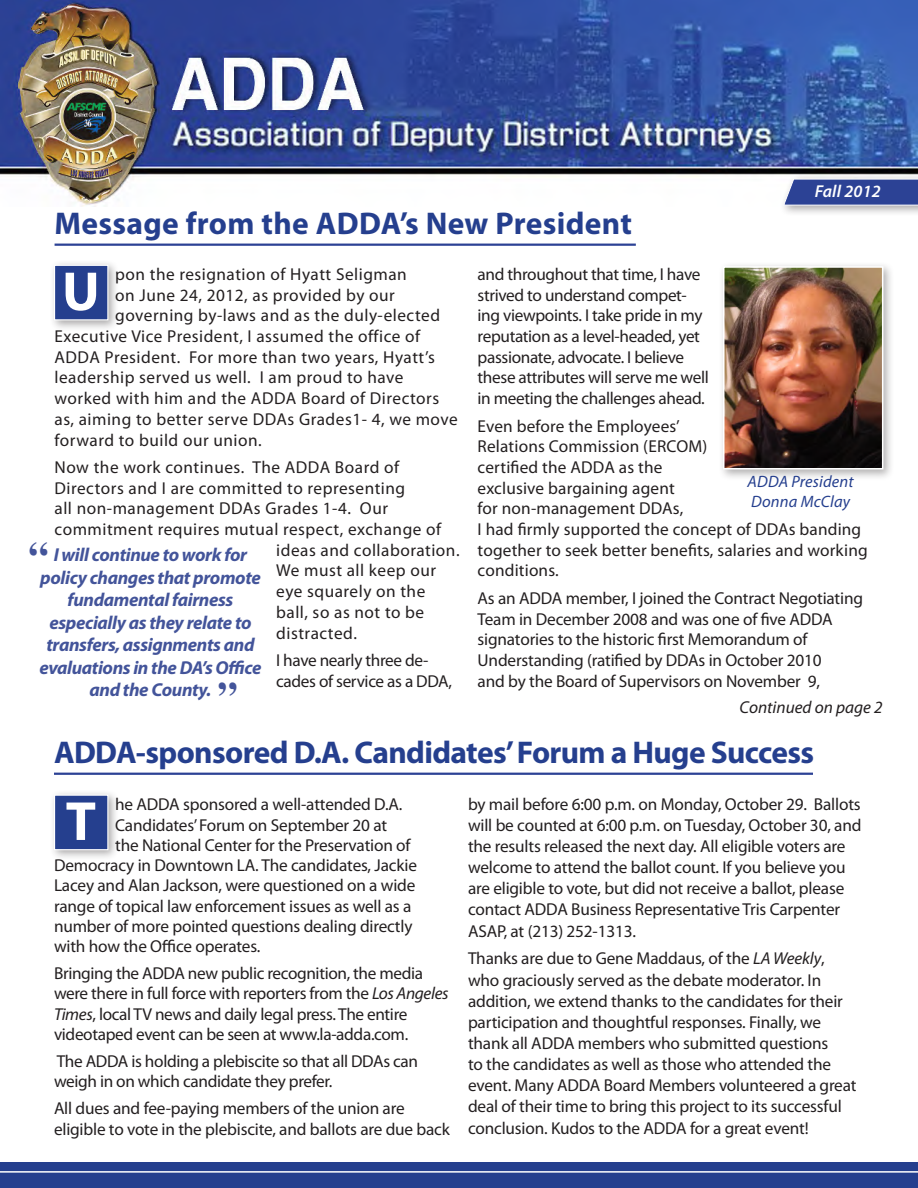
<style>
.page{position:relative;width:918px;height:1188px;background:#fff}
.page>*{position:absolute;margin:0;border:0;box-sizing:border-box;transform-origin:0 0}
.t1{font:700 55.5px "Myriad Pro";color:#fff}
.t2{font:700 39px "Times";color:#43549a}
.t3{font:700 31.5px "Myriad Pro";letter-spacing:-.02em;color:#253f8e}
.t4{font:700 31.5px "Myriad Pro";letter-spacing:.01em;color:#253f8e}
.t5{font:italic 700 18.75px/22.5px "Myriad Pro";letter-spacing:-.02em;color:#43549a;text-align:center}
.t6{font:17.25px/20.7px "Myriad Pro";letter-spacing:-.01em;color:#231f20}
.t7{font:17.25px "Myriad Pro";letter-spacing:.03em;color:#231f20}
.t8{font:17.25px/20.7px "Myriad Pro";letter-spacing:.01em;color:#231f20}
.t9{font:italic 17.25px "Myriad Pro";color:#231f20}
.t10{font:italic 600 17.25px "Myriad Pro";letter-spacing:.01em;color:#fff}
.t11{font:italic 16.5px/19.8px "Myriad Pro";letter-spacing:.01em;color:#253f8e}
.s1{font-style:italic}
</style>
<div class="page">
<img style="left:0;top:0;width:918px;height:207px">
<div style="left:0;top:1162px;width:918px;height:26px;background:#253f8e"></div>
<hr style="left:0;top:1171px;width:918px;height:2px;background:#fff">
<div style="left:718px;top:261px;width:183px;height:226px;background:#231f20;opacity:.35"></div>
<img style="left:726px;top:269px;width:154px;height:198px">
<div style="left:723px;top:266px;width:160px;height:204px;border:2px solid #fff"></div>
<hr style="left:55px;top:244px;width:581px;height:2px;background:#2c4295">
<div style="left:49px;top:260px;width:78px;height:78px;background:#231f20;opacity:.39"></div>
<div style="left:54px;top:265px;width:54px;height:55px;background:#253f8e;border:1px solid #fff"></div>
<hr style="left:54px;top:773px;width:759px;height:2px;background:#2c4295">
<div style="left:49px;top:789px;width:78px;height:79px;background:#231f20;opacity:.39"></div>
<div style="left:54px;top:795px;width:54px;height:55px;background:#253f8e;border:1px solid #fff"></div>
<div style="left:778px;top:174px;width:140px;height:49px;background:#231f20;opacity:.4"></div>
<svg style="left:783px;top:178px;width:135px;height:28px;background:#495ca2"></svg>
<p class="t4" style="left:55px;top:202px;width:579px">Message from the ADDA’s New President</p>
<p class="t10" style="left:815px;top:180px;width:68px">Fall 2012</p>
<p class="t7" style="left:115px;top:264px;width:293px">pon the resignation of Hyatt Seligman</p>
<p class="t7" style="left:115px;top:284px;width:281px">on June 24, 2012, as provided by our</p>
<p class="t7" style="left:115px;top:305px;width:326px">governing by-laws and as the duly-elected</p>
<p class="t7" style="left:55px;top:326px;width:367px">Executive Vice President, I assumed the office of</p>
<p class="t7" style="left:55px;top:346px;width:382px">ADDA President. For more than two years, Hyatt’s</p>
<p class="t7" style="left:55px;top:367px;width:350px">leadership served us well. I am proud to have</p>
<p class="t7" style="left:55px;top:388px;width:386px">worked with him and the ADDA Board of Directors</p>
<p class="t7" style="left:55px;top:408px;width:405px">as, aiming to better serve DDAs Grades1- 4, we move</p>
<p class="t7" style="left:55px;top:429px;width:209px">forward to build our union.</p>
<p class="t7" style="left:55px;top:457px;width:346px">Now the work continues. The ADDA Board of</p>
<p class="t7" style="left:55px;top:477px;width:352px">Directors and I are committed to representing</p>
<p class="t7" style="left:55px;top:498px;width:335px">all non-management DDAs Grades 1-4. Our</p>
<p class="t7" style="left:55px;top:519px;width:388px">commitment requires mutual respect, exchange of</p>
<p class="t7" style="left:276px;top:539px;width:185px">ideas and collaboration.</p>
<p class="t7" style="left:276px;top:560px;width:161px">We must all keep our</p>
<p class="t7" style="left:276px;top:581px;width:151px">eye squarely on the</p>
<p class="t7" style="left:276px;top:601px;width:150px">ball, so as not to be</p>
<p class="t7" style="left:276px;top:622px;width:82px">distracted.</p>
<p class="t6" style="left:276px;top:650px;width:177px">I have nearly three de&shy;cades of service as a DDA,</p>
<p class="t1" style="left:62px;top:255px;width:39px">U</p>
<p class="t2" style="left:28px;top:519px;width:21px">“</p>
<p class="t5" style="left:40px;top:543px;width:223px">I will continue to work for policy changes that promote fundamental fairness especially as they relate to transfers, assignments and evaluations in the DA’s Office and the County.</p>
<p class="t2" style="left:238px;top:720px;width:21px;rotate:-180deg">“</p>
<p class="t6" style="left:478px;top:264px;width:233px">and throughout that time, I have strived to understand compet&shy;ing viewpoints. I take pride in my reputation as a level-headed, yet passionate, advocate. I believe these attributes will serve me well in meeting the challenges ahead.</p>
<p class="t8" style="left:478px;top:415px;width:392px">Even before the Employees’<br>Relations Commission (ERCOM)<br>certified the ADDA as the<br>exclusive bargaining agent<br>for non-management DDAs,<br>I had firmly supported the concept of DDAs banding together to seek better benefits, salaries and working conditions.</p>
<p class="t6" style="left:478px;top:588px;width:387px">As an ADDA member, I joined the Contract Negotiating Team in December 2008 and was one of five ADDA signatories to the historic first Memorandum of Understanding (ratified by DDAs in October 2010<br>and by the Board of Supervisors on November 9,</p>
<p class="t11" style="left:748px;top:471px;width:107px">ADDA President<br>Donna McClay</p>
<p class="t9" style="left:740px;top:697px;width:145px">Continued on page 2</p>
<p class="t3" style="left:54px;top:732px;width:762px">ADDA-sponsored D.A. Candidates’ Forum a Huge Success</p>
<p class="t1" style="left:66px;top:785px;width:32px">T</p>
<p class="t6" style="left:468px;top:794px;width:395px">by mail before 6:00 p.m. on Monday, October 29. Ballots will be counted at 6:00 p.m. on Tuesday, October 30, and the results released the next day. All eligible voters are welcome to attend the ballot count. If you believe you are eligible to vote, but did not receive a ballot, please contact ADDA Business Representative Tris Carpenter ASAP, at (213) 252-1313.</p>
<p class="t6" style="left:468px;top:948px;width:390px;line-height:21.1px">Thanks are due to Gene Maddaus, of the <span class="s1">LA Weekly</span>, who graciously served as the debate moderator. In addition, we extend thanks to the candidates for their participation and thoughtful responses. Finally, we thank all ADDA members who submitted questions<br>to the candidates as well as those who attended the event. Many ADDA Board Members volunteered a great deal of their time to bring this project to its successful conclusion. Kudos to the ADDA for a great event!</p>
<p class="t6" style="left:115px;top:794px;width:289px">he ADDA sponsored a well-attended D.A.</p>
<p class="t6" style="left:115px;top:814px;width:273px">Candidates’ Forum on September 20 at</p>
<p class="t6" style="left:115px;top:834px;width:297px">the National Center for the Preservation of</p>
<p class="t6" style="left:54px;top:855px;width:365px">Democracy in Downtown LA. The candidates, Jackie</p>
<p class="t6" style="left:54px;top:875px;width:363px">Lacey and Alan Jackson, were questioned on a wide</p>
<p class="t6" style="left:54px;top:895px;width:359px">range of topical law enforcement issues as well as a</p>
<p class="t6" style="left:54px;top:915px;width:360px">number of more pointed questions dealing directly</p>
<p class="t6" style="left:54px;top:936px;width:208px">with how the Office operates.</p>
<p class="t6" style="left:54px;top:963px;width:396px;line-height:20.2px">Bringing the ADDA new public recognition, the media were there in full force with reporters from the <span class="s1">Los Angeles Times</span>, local TV news and daily legal press. The entire videotaped event can be seen at www.la-adda.com.</p>
<p class="t6" style="left:54px;top:1051px;width:366px;line-height:20.2px">The ADDA is holding a plebiscite so that all DDAs can weigh in on which candidate they prefer.</p>
<p class="t6" style="left:54px;top:1098px;width:397px">All dues and fee-paying members of the union are eligible to vote in the plebiscite, and ballots are due back</p>
</div>
